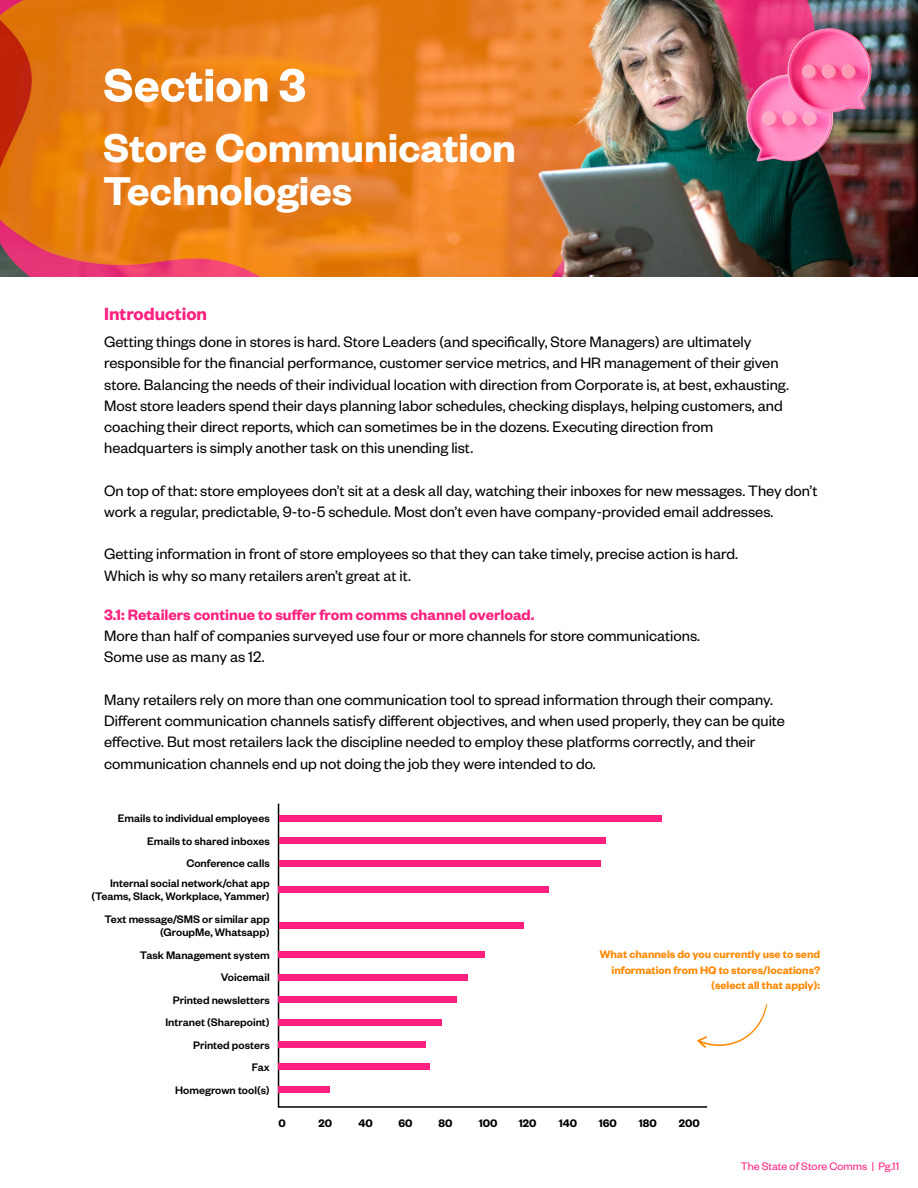
<style>
.page{position:relative;width:918px;height:1188px;background:#fff}
.page>*{position:absolute;margin:0;border:0;box-sizing:border-box;transform-origin:0 0}
.t1{font:600 51.15px "Founders Grotesk";color:#fff}
.t2{font:600 44.25px/43.7px "Founders Grotesk";color:#fff}
.t3{font:600 19.5px "Founders Grotesk";color:#ff207f}
.t4{font:16.5px/21.1px "Founders Grotesk";color:#000}
.t5{font:600 16.5px "Founders Grotesk";color:#ff207f}
.t6{font:500 12px/22.5px "Founders Grotesk";color:#000;text-align:right}
.t7{font:600 12px/15.6px "Founders Grotesk";color:#f80;text-align:right}
.t8{font:600 12px "Founders Grotesk";color:#000}
.t9{font:12px "Founders Grotesk";color:#ff207f}
</style>
<div class="page">
<img style="left:0;top:0;width:918px;height:276px">
<img style="left:743px;top:22px;width:137px;height:150px">
<svg style="left:277px;top:803px;width:431px;height:305px"></svg>
<div style="left:279px;top:815px;width:383px;height:7px;background:#ff207f"></div>
<div style="left:279px;top:838px;width:326px;height:6px;background:#ff207f"></div>
<div style="left:279px;top:860px;width:322px;height:7px;background:#ff207f"></div>
<div style="left:279px;top:886px;width:270px;height:7px;background:#ff207f"></div>
<div style="left:279px;top:923px;width:244px;height:6px;background:#ff207f"></div>
<div style="left:279px;top:952px;width:206px;height:6px;background:#ff207f"></div>
<div style="left:279px;top:975px;width:189px;height:6px;background:#ff207f"></div>
<div style="left:279px;top:996px;width:178px;height:6px;background:#ff207f"></div>
<div style="left:279px;top:1019px;width:163px;height:7px;background:#ff207f"></div>
<div style="left:279px;top:1041px;width:147px;height:6px;background:#ff207f"></div>
<div style="left:279px;top:1064px;width:151px;height:6px;background:#ff207f"></div>
<div style="left:279px;top:1086px;width:51px;height:7px;background:#ff207f"></div>
<svg style="left:697px;top:1003px;width:70px;height:45px"></svg>
<h1 class="t1" style="left:103px;top:53px;width:204px">Section 3</h1>
<h2 class="t2" style="left:103px;top:124px;width:414px">Store Communication<br>Technologies</h2>
<p class="t3" style="left:104px;top:301px;width:104px">Introduction</p>
<p class="t4" style="left:104px;top:331px;width:686px">Getting things done in stores is hard. Store Leaders (and specifically, Store Managers) are ultimately responsible for the financial performance, customer service metrics, and HR management of their given store. Balancing the needs of their individual location with direction from Corporate is, at best, exhausting.<br>Most store leaders spend their days planning labor schedules, checking displays, helping customers, and coaching their direct reports, which can sometimes be in the dozens. Executing direction from headquarters is simply another task on this unending list.</p>
<p class="t4" style="left:104px;top:479px;width:715px">On top of that: store employees don’t sit at a desk all day, watching their inboxes for new messages. They don’t work a regular, predictable, 9-to-5 schedule. Most don’t even have company-provided email addresses.</p>
<p class="t4" style="left:104px;top:543px;width:635px">Getting information in front of store employees so that they can take timely, precise action is hard.<br>Which is why so many retailers aren’t great at it.</p>
<p class="t5" style="left:104px;top:604px;width:432px">3.1: Retailers continue to suffer from comms channel overload.</p>
<p class="t4" style="left:104px;top:625px;width:597px">More than half of companies surveyed use four or more channels for store communications.<br>Some use as many as 12.</p>
<p class="t4" style="left:104px;top:688px;width:682px">Many retailers rely on more than one communication tool to spread information through their company.<br>Different communication channels satisfy different objectives, and when used properly, they can be quite effective. But most retailers lack the discipline needed to employ these platforms correctly, and their communication channels end up not doing the job they were intended to do.</p>
<p class="t6" style="left:118px;top:806px;width:153px">Emails to individual employees<br>Emails to shared inboxes<br>Conference calls</p>
<p class="t6" style="left:91px;top:875px;width:180px;line-height:13.5px">Internal social network/chat app (Teams, Slack, Workplace, Yammer)</p>
<p class="t6" style="left:105px;top:911px;width:167px;line-height:13.5px">Text message/SMS or similar app (GroupMe, Whatsapp)</p>
<p class="t6" style="left:140px;top:943px;width:131px">Task Management system<br>Voicemail<br>Printed newsletters<br>Intranet (Sharepoint)<br>Printed posters<br>Fax<br>Homegrown tool(s)</p>
<p class="t7" style="left:600px;top:946px;width:222px">What channels do you currently use to send information from HQ to stores/locations? (select all that apply):</p>
<p class="t8" style="left:279px;top:1116px;width:9px">0</p>
<p class="t8" style="left:319px;top:1116px;width:15px">20</p>
<p class="t8" style="left:359px;top:1116px;width:16px">40</p>
<p class="t8" style="left:399px;top:1116px;width:16px">60</p>
<p class="t8" style="left:439px;top:1116px;width:15px">80</p>
<p class="t8" style="left:479px;top:1116px;width:20px">100</p>
<p class="t8" style="left:519px;top:1116px;width:19px">120</p>
<p class="t8" style="left:559px;top:1116px;width:20px">140</p>
<p class="t8" style="left:599px;top:1116px;width:20px">160</p>
<p class="t8" style="left:639px;top:1116px;width:20px">180</p>
<p class="t8" style="left:679px;top:1116px;width:22px">200</p>
<p class="t9" style="left:741px;top:1159px;width:160px">The State of Store Comms | Pg.11</p>
</div>
